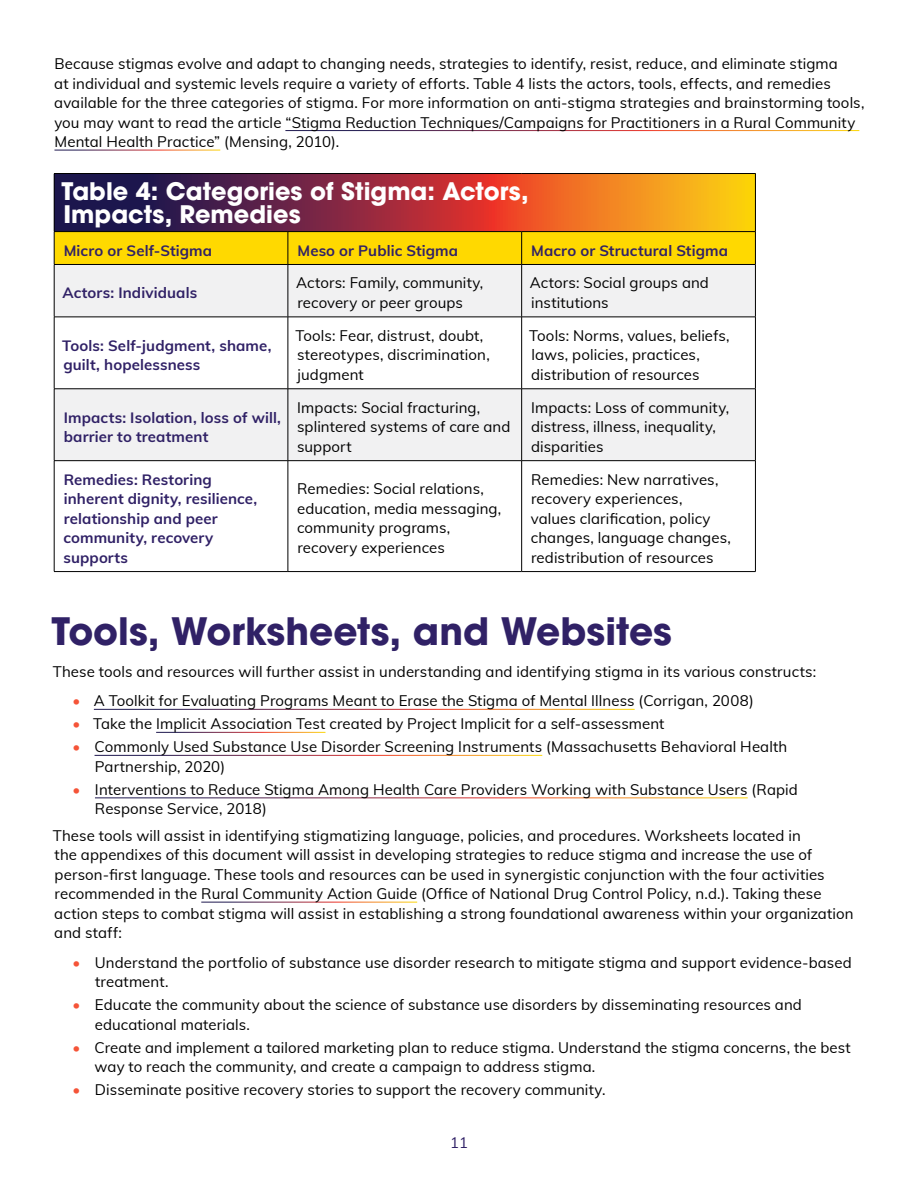
<style>
.page{position:relative;width:918px;height:1188px;background:#fff}
.page>*{position:absolute;margin:0;border:0;box-sizing:border-box;transform-origin:0 0}
.h1_new{font:700 37.5px "ITC Avant Garde Pro";color:#302166}
.table_h1{font:700 24px/22.5px "ITC Avant Garde Pro";color:#fff}
.t1{font:15px/19.5px "Muli";letter-spacing:.005em;color:#000}
.t2{font:700 15px/19.5px "Muli";letter-spacing:.01em;color:#302166}
.t3{font:15px "Muli";color:#302166}
.s1{font-weight:700;color:#f55438}
</style>
<div class="page">
<svg style="left:55px;top:174px;width:700px;height:57px;background:#9d4835"></svg>
<div style="left:55px;top:232px;width:700px;height:32px;background:#ffd900"></div>
<svg style="left:55px;top:265px;width:700px;height:195px;fill:#f1f1f2"></svg>
<hr style="left:54px;top:173px;width:234px;height:1px;background:#000">
<hr style="left:54px;top:174px;width:1px;height:57px;background:#000">
<hr style="left:288px;top:173px;width:234px;height:1px;background:#000">
<hr style="left:522px;top:173px;width:234px;height:1px;background:#000">
<hr style="left:755px;top:174px;width:1px;height:57px;background:#000">
<hr style="left:54px;top:231px;width:234px;height:1px;background:#000">
<hr style="left:54px;top:232px;width:1px;height:32px;background:#000">
<hr style="left:288px;top:231px;width:234px;height:1px;background:#000">
<hr style="left:288px;top:232px;width:1px;height:32px;background:#000">
<hr style="left:522px;top:231px;width:234px;height:1px;background:#000">
<hr style="left:521px;top:232px;width:1px;height:32px;background:#000">
<hr style="left:755px;top:232px;width:1px;height:32px;background:#000">
<hr style="left:54px;top:264px;width:234px;height:1px;background:#000">
<hr style="left:54px;top:265px;width:1px;height:52px;background:#000">
<hr style="left:288px;top:264px;width:234px;height:1px;background:#000">
<hr style="left:288px;top:265px;width:1px;height:52px;background:#000">
<hr style="left:522px;top:264px;width:234px;height:1px;background:#000">
<hr style="left:521px;top:265px;width:1px;height:52px;background:#000">
<hr style="left:755px;top:265px;width:1px;height:52px;background:#000">
<hr style="left:54px;top:317px;width:234px;height:1px;background:#000">
<hr style="left:54px;top:317px;width:1px;height:72px;background:#000">
<hr style="left:288px;top:317px;width:234px;height:1px;background:#000">
<hr style="left:288px;top:317px;width:1px;height:72px;background:#000">
<hr style="left:522px;top:317px;width:234px;height:1px;background:#000">
<hr style="left:521px;top:317px;width:1px;height:72px;background:#000">
<hr style="left:755px;top:317px;width:1px;height:72px;background:#000">
<hr style="left:54px;top:389px;width:234px;height:1px;background:#000">
<hr style="left:54px;top:389px;width:1px;height:71px;background:#000">
<hr style="left:288px;top:389px;width:234px;height:1px;background:#000">
<hr style="left:288px;top:389px;width:1px;height:71px;background:#000">
<hr style="left:522px;top:389px;width:234px;height:1px;background:#000">
<hr style="left:521px;top:389px;width:1px;height:71px;background:#000">
<hr style="left:755px;top:389px;width:1px;height:71px;background:#000">
<hr style="left:54px;top:460px;width:234px;height:1px;background:#000">
<hr style="left:54px;top:461px;width:1px;height:110px;background:#000">
<hr style="left:288px;top:460px;width:234px;height:1px;background:#000">
<hr style="left:288px;top:461px;width:1px;height:110px;background:#000">
<hr style="left:522px;top:460px;width:234px;height:1px;background:#000">
<hr style="left:521px;top:461px;width:1px;height:110px;background:#000">
<hr style="left:755px;top:461px;width:1px;height:110px;background:#000">
<hr style="left:54px;top:571px;width:234px;height:1px;background:#000">
<hr style="left:288px;top:571px;width:234px;height:1px;background:#000">
<hr style="left:522px;top:571px;width:234px;height:1px;background:#000">
<p class="t1" style="left:54px;top:53px;width:812px">Because stigmas evolve and adapt to changing needs, strategies to identify, resist, reduce, and eliminate stigma<br>at individual and systemic levels require a variety of efforts. Table 4 lists the actors, tools, effects, and remedies available for the three categories of stigma. For more information on anti-stigma strategies and brainstorming tools, you may want to read the article “Stigma Reduction Techniques/Campaigns for Practitioners in a Rural Community Mental Health Practice” (Mensing, 2010).</p>
<p class="table_h1" style="left:61px;top:180px;width:469px">Table 4: Categories of Stigma: Actors,<br>Impacts, Remedies</p>
<p class="t2" style="left:64px;top:240px;width:150px">Micro or Self-Stigma</p>
<p class="t2" style="left:297px;top:240px;width:162px">Meso or Public Stigma</p>
<p class="t2" style="left:531px;top:240px;width:198px">Macro or Structural Stigma</p>
<p class="t2" style="left:62px;top:282px;width:136px">Actors: Individuals</p>
<p class="t1" style="left:296px;top:273px;width:189px">Actors: Family, community, recovery or peer groups</p>
<p class="t1" style="left:530px;top:273px;width:181px">Actors: Social groups and institutions</p>
<p class="t2" style="left:62px;top:335px;width:211px">Tools: Self-judgment, shame, guilt, hopelessness</p>
<p class="t1" style="left:296px;top:325px;width:196px">Tools: Fear, distrust, doubt, stereotypes, discrimination, judgment</p>
<p class="t1" style="left:529px;top:325px;width:202px">Tools: Norms, values, beliefs, laws, policies, practices, distribution of resources</p>
<p class="t2" style="left:64px;top:407px;width:219px">Impacts: Isolation, loss of will, barrier to treatment</p>
<p class="t1" style="left:297px;top:397px;width:215px">Impacts: Social fracturing, splintered systems of care and support</p>
<p class="t1" style="left:531px;top:397px;width:200px">Impacts: Loss of community, distress, illness, inequality, disparities</p>
<p class="t2" style="left:63px;top:469px;width:195px">Remedies: Restoring inherent dignity, resilience, relationship and peer community, recovery supports</p>
<p class="t1" style="left:297px;top:479px;width:206px">Remedies: Social relations, education, media messaging, community programs, recovery experiences</p>
<p class="t1" style="left:531px;top:469px;width:202px">Remedies: New narratives, recovery experiences, values clarification, policy changes, language changes, redistribution of resources</p>
<p class="h1_new" style="left:51px;top:606px;width:622px">Tools, Worksheets, and Websites</p>
<p class="t1" style="left:53px;top:661px;width:765px">These tools and resources will further assist in understanding and identifying stigma in its various constructs:</p>
<p class="t1" style="left:73px;top:690px;width:683px"><span class="s1">•</span> A Toolkit for Evaluating Programs Meant to Erase the Stigma of Mental Illness (Corrigan, 2008)</p>
<p class="t1" style="left:73px;top:713px;width:593px"><span class="s1">•</span> Take the Implicit Association Test created by Project Implicit for a self-assessment</p>
<p class="t1" style="left:95px;top:737px;width:694px;text-indent:-22px"><span class="s1">•</span> Commonly Used Substance Use Disorder Screening Instruments (Massachusetts Behavioral Health<br>Partnership, 2020)</p>
<p class="t1" style="left:95px;top:779px;width:704px;text-indent:-22px"><span class="s1">•</span> Interventions to Reduce Stigma Among Health Care Providers Working with Substance Users (Rapid<br>Response Service, 2018)</p>
<p class="t1" style="left:53px;top:825px;width:802px">These tools will assist in identifying stigmatizing language, policies, and procedures. Worksheets located in<br>the appendixes of this document will assist in developing strategies to reduce stigma and increase the use of person-first language. These tools and resources can be used in synergistic conjunction with the four activities recommended in the Rural Community Action Guide (Office of National Drug Control Policy, n.d.). Taking these action steps to combat stigma will assist in establishing a strong foundational awareness within your organization and staff:</p>
<p class="t1" style="left:95px;top:952px;width:758px;text-indent:-22px"><span class="s1">•</span> Understand the portfolio of substance use disorder research to mitigate stigma and support evidence-based treatment.</p>
<p class="t1" style="left:95px;top:995px;width:709px;text-indent:-22px"><span class="s1">•</span> Educate the community about the science of substance use disorders by disseminating resources and educational materials.</p>
<p class="t1" style="left:95px;top:1037px;width:758px;text-indent:-22px"><span class="s1">•</span> Create and implement a tailored marketing plan to reduce stigma. Understand the stigma concerns, the best way to reach the community, and create a campaign to address stigma.</p>
<p class="t1" style="left:73px;top:1080px;width:534px"><span class="s1">•</span> Disseminate positive recovery stories to support the recovery community.</p>
<p class="t3" style="left:450px;top:1132px;width:19px">11</p>
</div>
